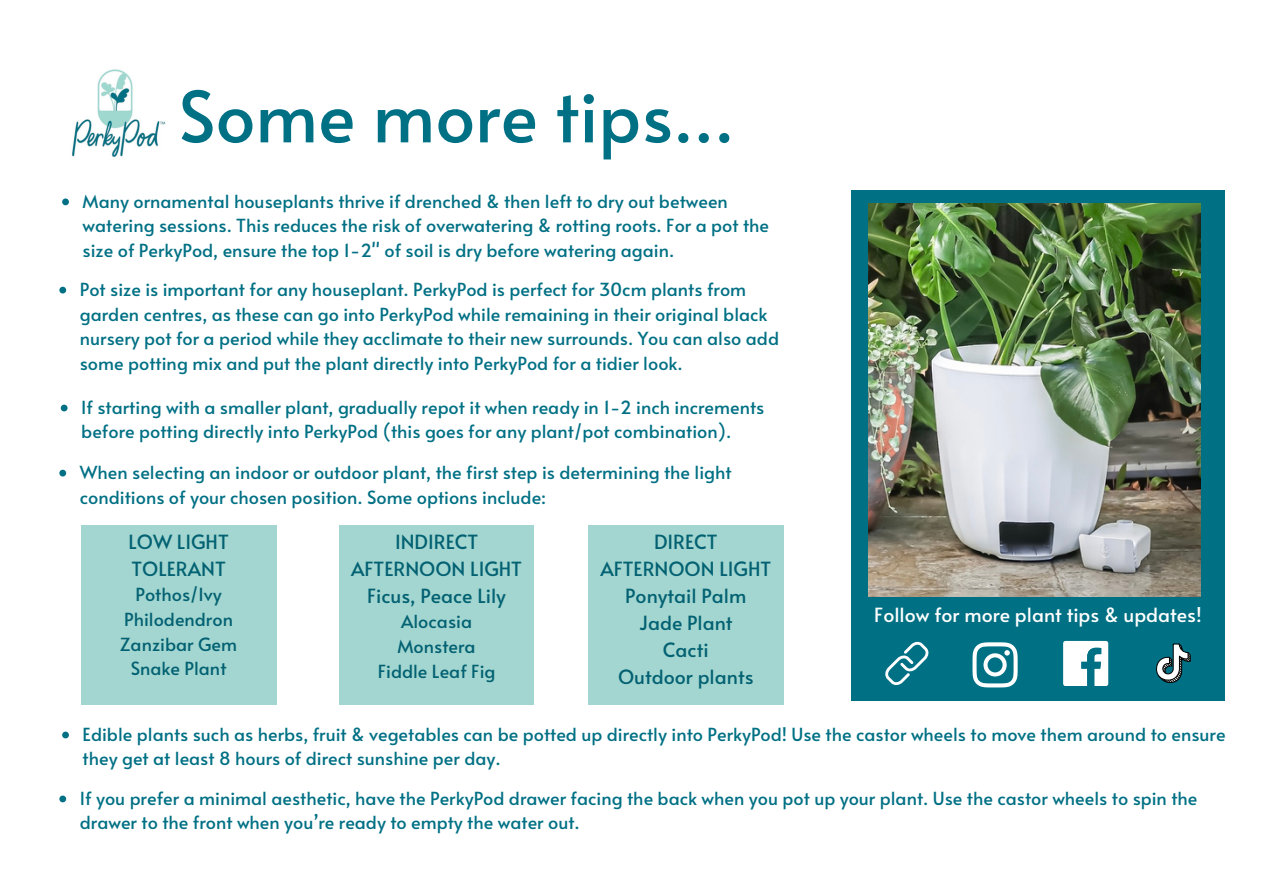
<style>
.page{position:relative;width:1263px;height:894px;background:#fff}
.page>*{position:absolute;margin:0;border:0;box-sizing:border-box;transform-origin:0 0}
.t1{font:70.35px "Alata";color:#007084}
.t2{font:19.5px/27px "Alata";color:#026172;text-align:center}
.t3{font:19.5px "Alata";color:#fff}
.t4{font:18px/24.8px "Alata";color:#007084}
.t5{font:18px/24.8px "Alata";color:#026172;text-align:center}
</style>
<div class="page">
<img style="left:72px;top:69px;width:94px;height:88px">
<div style="left:851px;top:190px;width:374px;height:425px;background:#007084"></div>
<div style="left:851px;top:602px;width:373px;height:98px;background:#007084"></div>
<svg style="left:972px;top:642px;width:45px;height:45px"></svg>
<svg style="left:1063px;top:640px;width:45px;height:45px"></svg>
<svg style="left:885px;top:641px;width:44px;height:44px"></svg>
<svg style="left:1156px;top:643px;width:35px;height:39px"></svg>
<div style="left:81px;top:525px;width:195px;height:180px;background:#a3d6d0"></div>
<div style="left:339px;top:525px;width:195px;height:179px;background:#a3d6d0"></div>
<img style="left:869px;top:203px;width:331px;height:393px">
<svg style="left:62px;top:198px;width:7px;height:7px"></svg>
<svg style="left:59px;top:469px;width:7px;height:7px"></svg>
<svg style="left:59px;top:287px;width:7px;height:6px"></svg>
<svg style="left:62px;top:731px;width:7px;height:7px"></svg>
<svg style="left:59px;top:795px;width:7px;height:7px"></svg>
<div style="left:588px;top:525px;width:195px;height:180px;background:#a3d6d0"></div>
<svg style="left:61px;top:404px;width:7px;height:7px"></svg>
<h1 class="t1" style="left:179px;top:65px;width:557px">Some more tips...</h1>
<p class="t4" style="left:83px;top:188px;width:688px">Many ornamental houseplants thrive if drenched &amp; then left to dry out between watering sessions. This reduces the risk of overwatering &amp; rotting roots. For a pot the size of PerkyPod, ensure the top 1-2" of soil is dry before watering again.</p>
<p class="t4" style="left:80px;top:276px;width:701px">Pot size is important for any houseplant. PerkyPod is perfect for 30cm plants from garden centres, as these can go into PerkyPod while remaining in their original black nursery pot for a period while they acclimate to their new surrounds. You can also add some potting mix and put the plant directly into PerkyPod for a tidier look.</p>
<p class="t4" style="left:81px;top:394px;width:685px">If starting with a smaller plant, gradually repot it when ready in 1-2 inch increments before potting directly into PerkyPod (this goes for any plant/pot combination).</p>
<p class="t4" style="left:80px;top:459px;width:653px">When selecting an indoor or outdoor plant, the first step is determining the light conditions of your chosen position. Some options include:</p>
<p class="t2" style="left:128px;top:527px;width:102px;text-align:left">LOW LIGHT<br>TOLERANT</p>
<p class="t5" style="left:120px;top:581px;width:118px">Pothos/Ivy<br>Philodendron<br>Zanzibar Gem<br>Snake Plant</p>
<p class="t2" style="left:351px;top:527px;width:172px">INDIRECT<br>AFTERNOON LIGHT<br>Ficus, Peace Lily</p>
<p class="t5" style="left:378px;top:608px;width:119px">Alocasia<br>Monstera<br>Fiddle Leaf Fig</p>
<p class="t2" style="left:600px;top:527px;width:172px">DIRECT<br>AFTERNOON LIGHT<br>Ponytail Palm<br>Jade Plant<br>Cacti<br>Outdoor plants</p>
<p class="t3" style="left:874px;top:600px;width:329px">Follow for more plant tips &amp; updates!</p>
<p class="t4" style="left:83px;top:720px;width:1144px">Edible plants such as herbs, fruit &amp; vegetables can be potted up directly into PerkyPod! Use the castor wheels to move them around to ensure they get at least 8 hours of direct sunshine per day.</p>
<p class="t4" style="left:80px;top:784px;width:1119px">If you prefer a minimal aesthetic, have the PerkyPod drawer facing the back when you pot up your plant. Use the castor wheels to spin the drawer to the front when you’re ready to empty the water out.</p>
</div>
